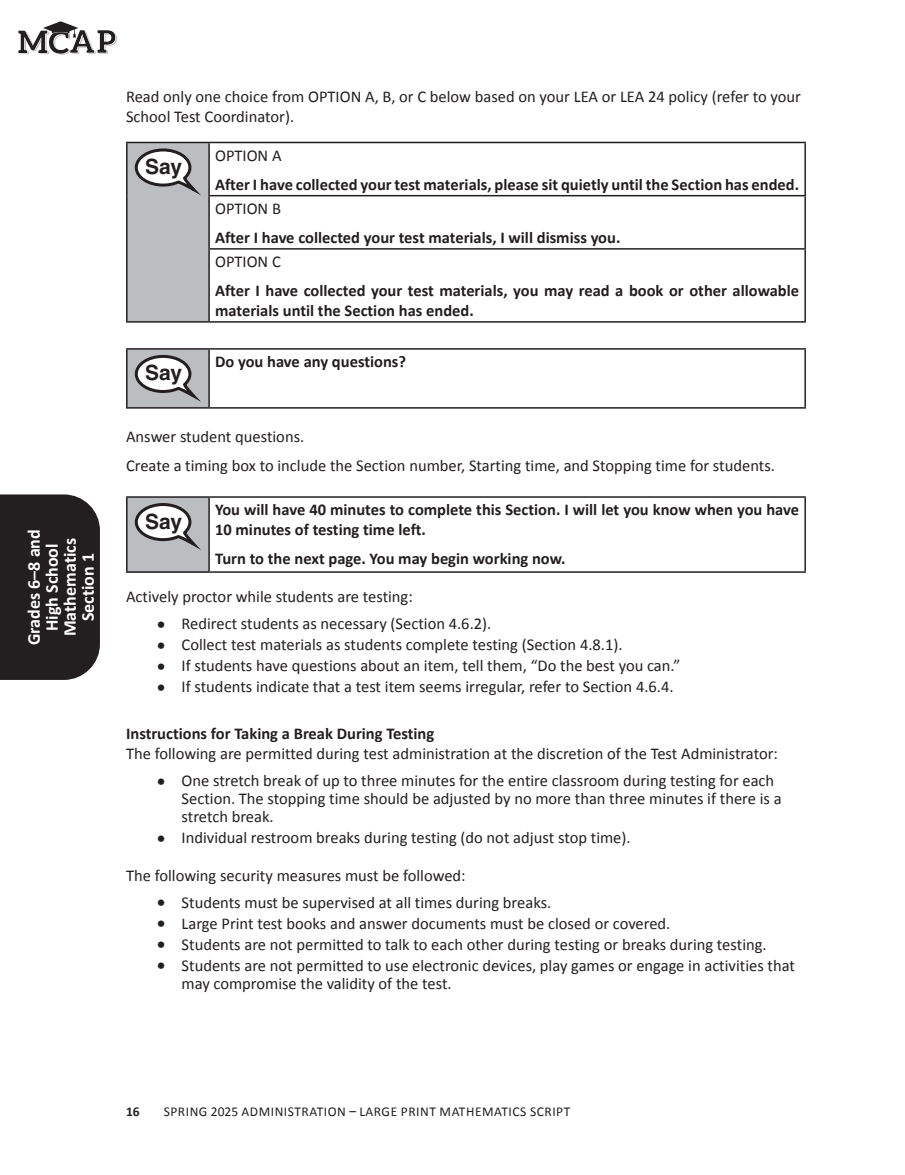
<style>
.page{position:relative;width:905px;height:1175px;background:#fff}
.page>*{position:absolute;margin:0;border:0;box-sizing:border-box;transform-origin:0 0}
.t1{font:700 21px "Helvetica LT Std";letter-spacing:-.01em;color:#231f20}
.t2{font:700 18px/18px "Calibri";color:#fff;text-align:center}
.Main_Body_Text{font:16.5px/18px "Calibri";color:#231f20}
.SAY_text_Bold{font:700 16.5px/19.8px "Calibri";color:#231f20}
.H3_NoTOC{font:700 16.5px "Calibri";color:#231f20}
.Main_Body_Text_-_After_Table{font:16.5px "Calibri";color:#231f20}
.SAY_text_-_regular{font:16.5px "Calibri";color:#231f20}
.t3{font:13.5px "Calibri";letter-spacing:.04em;color:#231f20}
.t4{font:700 13.5px "Calibri";color:#231f20}
.s1{font-size:20.25px}
</style>
<div class="page">
<div style="left:0;top:494px;width:100px;height:186px;background:#231f20"></div>
<svg style="left:18px;top:21px;width:99px;height:34px"></svg>
<div style="left:127px;top:142px;width:82px;height:180px;background:#bcbdc0"></div>
<hr style="left:126px;top:142px;width:83px;height:1px;background:#231f20">
<hr style="left:126px;top:143px;width:2px;height:53px;background:#231f20">
<hr style="left:209px;top:142px;width:597px;height:1px;background:#231f20">
<hr style="left:208px;top:143px;width:2px;height:52px;background:#231f20">
<hr style="left:804px;top:143px;width:2px;height:52px;background:#231f20">
<hr style="left:126px;top:196px;width:2px;height:53px;background:#231f20">
<hr style="left:208px;top:195px;width:598px;height:1px;background:#231f20">
<hr style="left:208px;top:196px;width:2px;height:52px;background:#231f20">
<hr style="left:804px;top:196px;width:2px;height:52px;background:#231f20">
<hr style="left:126px;top:249px;width:2px;height:72px;background:#231f20">
<hr style="left:208px;top:248px;width:598px;height:2px;background:#231f20">
<hr style="left:208px;top:250px;width:2px;height:71px;background:#231f20">
<hr style="left:804px;top:250px;width:2px;height:71px;background:#231f20">
<hr style="left:126px;top:321px;width:83px;height:1px;background:#231f20">
<hr style="left:209px;top:321px;width:597px;height:1px;background:#231f20">
<svg style="left:135px;top:148px;width:62px;height:44px"></svg>
<div style="left:127px;top:349px;width:82px;height:59px;background:#bcbdc0"></div>
<hr style="left:126px;top:348px;width:83px;height:2px;background:#231f20">
<hr style="left:126px;top:349px;width:2px;height:58px;background:#231f20">
<hr style="left:209px;top:348px;width:597px;height:2px;background:#231f20">
<hr style="left:208px;top:349px;width:2px;height:58px;background:#231f20">
<hr style="left:804px;top:349px;width:2px;height:58px;background:#231f20">
<hr style="left:126px;top:407px;width:83px;height:1px;background:#231f20">
<hr style="left:209px;top:407px;width:597px;height:1px;background:#231f20">
<svg style="left:135px;top:355px;width:62px;height:44px"></svg>
<div style="left:127px;top:497px;width:82px;height:75px;background:#bcbdc0"></div>
<hr style="left:126px;top:496px;width:83px;height:2px;background:#231f20">
<hr style="left:126px;top:498px;width:2px;height:73px;background:#231f20">
<hr style="left:209px;top:496px;width:597px;height:2px;background:#231f20">
<hr style="left:208px;top:498px;width:2px;height:73px;background:#231f20">
<hr style="left:804px;top:498px;width:2px;height:73px;background:#231f20">
<hr style="left:126px;top:571px;width:83px;height:2px;background:#231f20">
<hr style="left:209px;top:571px;width:597px;height:2px;background:#231f20">
<svg style="left:135px;top:503px;width:62px;height:44px"></svg>
<p class="t2" style="left:24px;top:645px;width:117px;rotate:-90deg">Grades 6–8 and<br>High School<br>Mathematics<br>Section 1</p>
<p class="Main_Body_Text" style="left:126px;top:87px;width:676px;line-height:19.8px">Read only one choice from OPTION A, B, or C below based on your LEA or LEA 24 policy (refer to your<br>School Test Coordinator).</p>
<p class="t1" style="left:145px;top:154px;width:38px">Say</p>
<p class="SAY_text_-_regular" style="left:215px;top:144px;width:68px">OPTION A</p>
<p class="SAY_text_Bold" style="left:215px;top:174px;width:585px">After I have collected your test materials, please sit quietly until the Section has ended.</p>
<p class="SAY_text_-_regular" style="left:215px;top:197px;width:67px">OPTION B</p>
<p class="SAY_text_Bold" style="left:215px;top:227px;width:407px">After I have collected your test materials, I will dismiss you.</p>
<p class="SAY_text_-_regular" style="left:215px;top:250px;width:67px">OPTION C</p>
<p class="SAY_text_Bold" style="left:215px;top:280px;width:585px">After I have collected your test materials, you may read a book or other allowable materials until the Section has ended.</p>
<p class="t1" style="left:145px;top:360px;width:38px">Say</p>
<p class="SAY_text_Bold" style="left:215px;top:351px;width:192px">Do you have any questions?</p>
<p class="Main_Body_Text_-_After_Table" style="left:126px;top:425px;width:180px">Answer student questions.</p>
<p class="Main_Body_Text" style="left:126px;top:456px;width:650px">Create a timing box to include the Section number, Starting time, and Stopping time for students.</p>
<p class="t1" style="left:145px;top:508px;width:38px">Say</p>
<p class="SAY_text_Bold" style="left:215px;top:499px;width:585px">You will have 40 minutes to complete this Section. I will let you know when you have<br>10 minutes of testing time left.</p>
<p class="SAY_text_Bold" style="left:215px;top:548px;width:352px">Turn to the next page. You may begin working now.</p>
<p class="Main_Body_Text" style="left:126px;top:587px;width:288px">Actively proctor while students are testing:</p>
<p class="Main_Body_Text" style="left:156px;top:614px;width:337px"><span class="s1">•</span> Redirect students as necessary (Section 4.6.2).</p>
<p class="Main_Body_Text" style="left:156px;top:635px;width:468px"><span class="s1">•</span> Collect test materials as students complete testing (Section 4.8.1).</p>
<p class="Main_Body_Text" style="left:156px;top:656px;width:526px"><span class="s1">•</span> If students have questions about an item, tell them, “Do the best you can.”</p>
<p class="Main_Body_Text" style="left:156px;top:677px;width:519px"><span class="s1">•</span> If students indicate that a test item seems irregular, refer to Section 4.6.4.</p>
<h3 class="H3_NoTOC" style="left:126px;top:722px;width:310px">Instructions for Taking a Break During Testing</h3>
<p class="Main_Body_Text" style="left:126px;top:744px;width:653px">The following are permitted during test administration at the discretion of the Test Administrator:</p>
<p class="Main_Body_Text" style="left:182px;top:771px;width:601px;text-indent:-26px"><span class="s1">•</span> One stretch break of up to three minutes for the entire classroom during testing for each<br>Section. The stopping time should be adjusted by no more than three minutes if there is a stretch break.</p>
<p class="Main_Body_Text" style="left:156px;top:828px;width:476px"><span class="s1">•</span> Individual restroom breaks during testing (do not adjust stop time).</p>
<p class="Main_Body_Text" style="left:126px;top:866px;width:341px">The following security measures must be followed:</p>
<p class="Main_Body_Text" style="left:156px;top:893px;width:396px"><span class="s1">•</span> Students must be supervised at all times during breaks.</p>
<p class="Main_Body_Text" style="left:156px;top:914px;width:516px"><span class="s1">•</span> Large Print test books and answer documents must be closed or covered.</p>
<p class="Main_Body_Text" style="left:156px;top:935px;width:612px"><span class="s1">•</span> Students are not permitted to talk to each other during testing or breaks during testing.</p>
<p class="Main_Body_Text" style="left:182px;top:956px;width:615px;text-indent:-26px"><span class="s1">•</span> Students are not permitted to use electronic devices, play games or engage in activities that may compromise the validity of the test.</p>
<p class="t4" style="left:126px;top:1102px;width:15px">16</p>
<p class="t3" style="left:164px;top:1102px;width:408px">SPRING 2025 ADMINISTRATION – LARGE PRINT MATHEMATICS SCRIPT</p>
</div>
